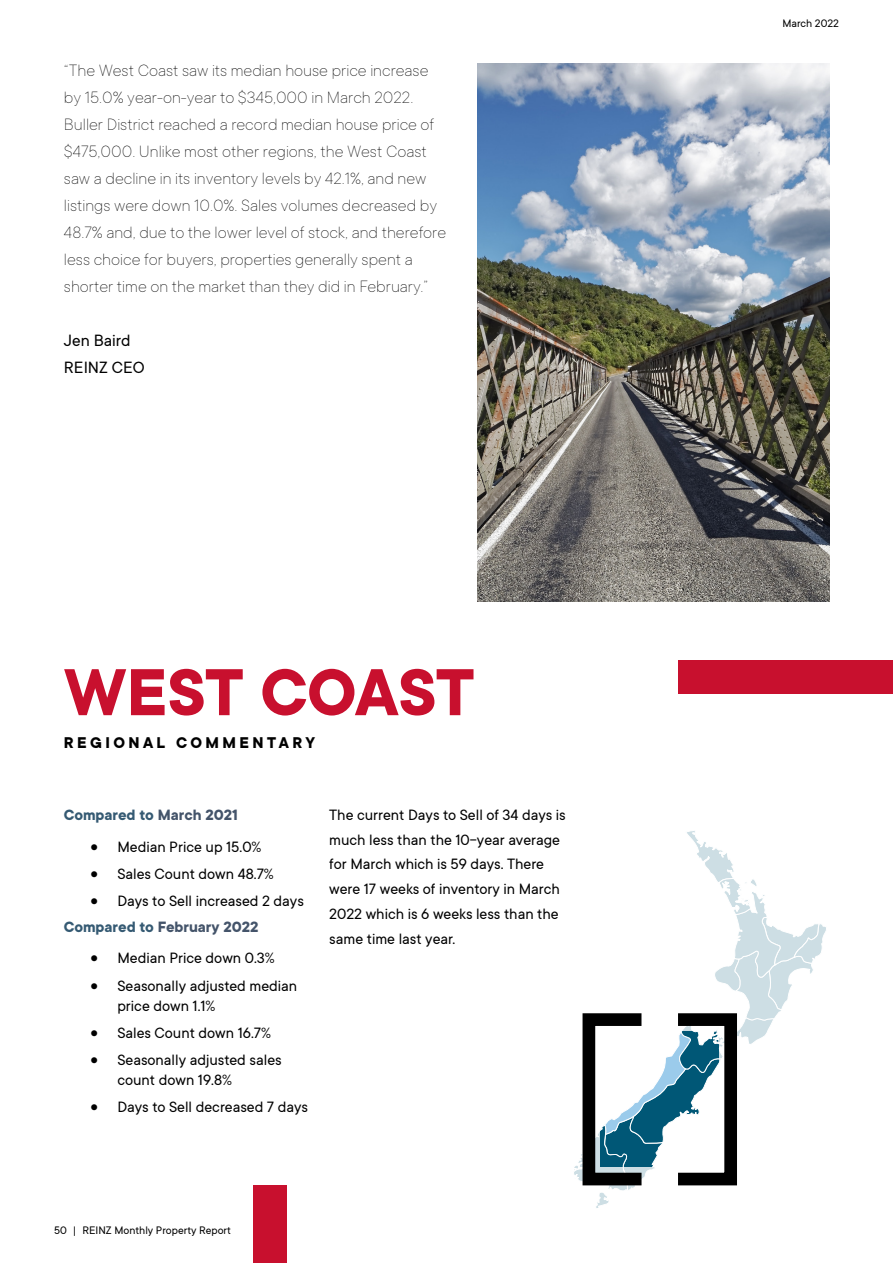
<style>
.page{position:relative;width:893px;height:1263px;background:#fff}
.page>*{position:absolute;margin:0;border:0;box-sizing:border-box;transform-origin:0 0}
.t1{font:700 73.05px "TT Commons";letter-spacing:-.01em;color:#c8102e}
.t2{font:100 18px/27px "TT Commons";color:#000}
.t3{font:18px/27px "TT Commons";color:#000}
.t4{font:700 17.1px "TT Commons";letter-spacing:.2em;color:#000}
.t5{font:16.5px/24.8px "TT Commons";color:#000}
.t6{font:700 16.5px "TT Commons";color:#355a73}
.t7{font:12px "TT Commons";color:#000}
.s1{color:#44546a}
.s2{font-weight:700;color:#355a73}
.s3{font-weight:700;color:#44546a}
</style>
<div class="page">
<svg style="left:574px;top:831px;width:252px;height:377px"></svg>
<img style="left:477px;top:63px;width:352px;height:539px">
<div style="left:582px;top:1013px;width:66px;height:172px;border:13px solid #000"></div>
<div style="left:672px;top:1013px;width:65px;height:172px;border:13px solid #000"></div>
<div style="left:253px;top:1185px;width:33px;height:78px;background:#c8102e"></div>
<div style="left:678px;top:660px;width:215px;height:33px;background:#c8102e"></div>
<p class="t2" style="left:64px;top:56px;width:384px">“The West Coast saw its median house price increase by 15.0% year-on-year to $345,000 in March 2022.<br>Buller District reached a record median house price of $475,000. Unlike most other regions, the West Coast saw a decline in its inventory levels by 42.1%, and new listings were down 10.0%. Sales volumes decreased by 48.7% and, due to the lower level of stock, and therefore less choice for buyers, properties generally spent a shorter time on the market than they did in February.”</p>
<p class="t3" style="left:64px;top:327px;width:82px">Jen Baird<br>REINZ CEO</p>
<h1 class="t1" style="left:64px;top:652px;width:412px">WEST COAST</h1>
<p class="t4" style="left:64px;top:733px;width:253px">REGIONAL COMMENTARY</p>
<p class="t6" style="left:64px;top:806px;width:176px">Compared to <span class="s1">March 2021</span></p>
<p class="t5" style="left:91px;top:834px;width:172px">• Median Price up 15.0%</p>
<p class="t5" style="left:91px;top:862px;width:185px">• Sales Count down 48.7%</p>
<p class="t5" style="left:64px;top:889px;width:242px;line-height:25.3px;text-indent:27px">• Days to Sell increased 2 days<br><span class="s2">Compared to</span> <span class="s3">February 2022</span></p>
<p class="t5" style="left:91px;top:946px;width:186px">• Median Price down 0.3%</p>
<p class="t5" style="left:117px;top:976px;width:181px;line-height:19.8px;text-indent:-27px">• Seasonally adjusted median price down 1.1%</p>
<p class="t5" style="left:91px;top:1020px;width:182px">• Sales Count down 16.7%</p>
<p class="t5" style="left:117px;top:1050px;width:166px;line-height:19.8px;text-indent:-27px">• Seasonally adjusted sales count down 19.8%</p>
<p class="t5" style="left:91px;top:1095px;width:219px">• Days to Sell decreased 7 days</p>
<p class="t5" style="left:329px;top:803px;width:238px">The current Days to Sell of 34 days is much less than the 10-year average for March which is 59 days. There were 17 weeks of inventory in March<br>2022 which is 6 weeks less than the same time last year.</p>
<p class="t7" style="left:54px;top:1223px;width:178px">50 | REINZ Monthly Property Report</p>
<p class="t7" style="left:782px;top:17px;width:58px">March 2022</p>
</div>
